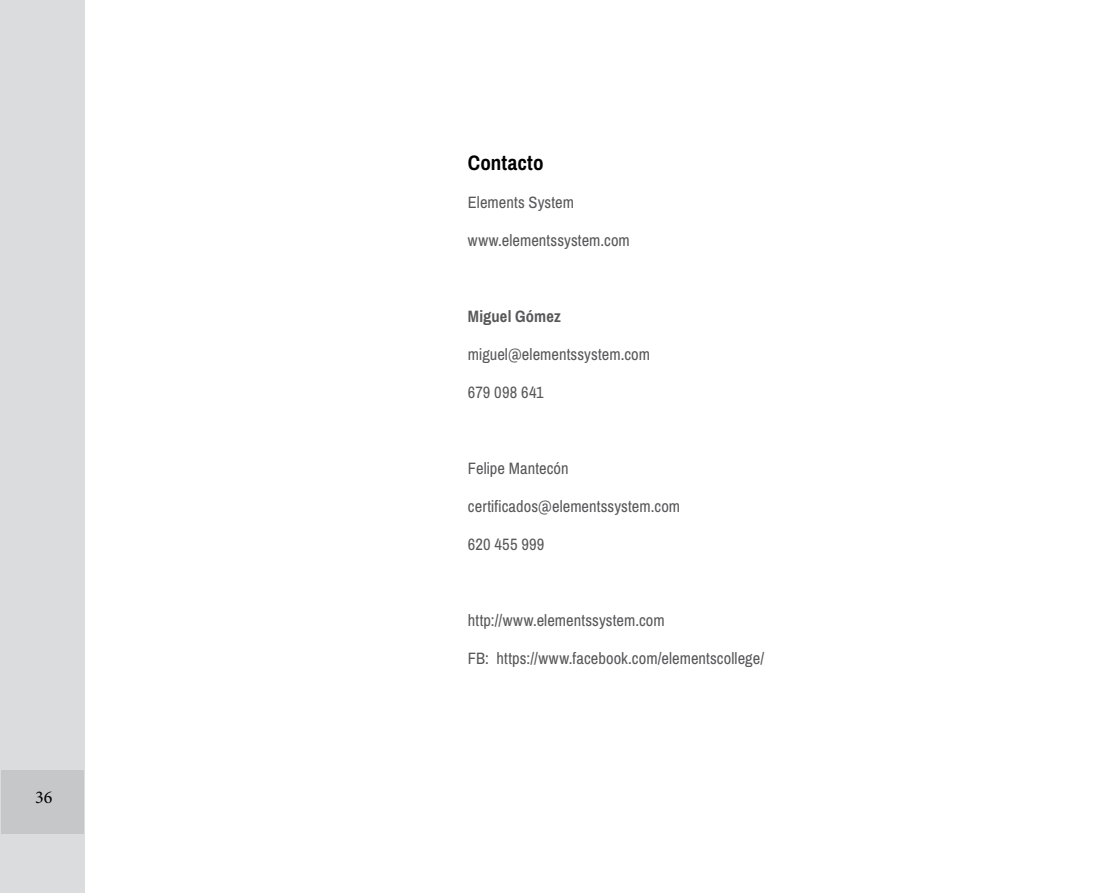
<style>
.page{position:relative;width:1106px;height:893px;background:#fff}
.page>*{position:absolute;margin:0;border:0;box-sizing:border-box;transform-origin:0 0}
.t1{font:700 21px "Archivo Narrow";letter-spacing:.005em;color:#000}
.t2{font:18px "Minion Pro";color:#000}
.t3{font:16.5px "Archivo Narrow";letter-spacing:.005em;color:#58585a}
.t4{font:700 16.5px "Archivo Narrow";letter-spacing:.01em;color:#58585a}
</style>
<div class="page">
<div style="left:0;top:0;width:84px;height:893px;background:#dbdcdd"></div>
<div style="left:1px;top:770px;width:83px;height:64px;background:#c6c7c8"></div>
<p class="t2" style="left:35px;top:785px;width:19px">36</p>
<p class="t1" style="left:468px;top:150px;width:77px">Contacto</p>
<p class="t3" style="left:468px;top:192px;width:108px">Elements System</p>
<p class="t3" style="left:468px;top:230px;width:163px">www.elementssystem.com</p>
<p class="t4" style="left:468px;top:306px;width:94px">Miguel Gómez</p>
<p class="t3" style="left:468px;top:344px;width:184px">miguel@elementssystem.com</p>
<p class="t3" style="left:468px;top:382px;width:77px">679 098 641</p>
<p class="t3" style="left:468px;top:458px;width:102px">Felipe Mantecón</p>
<p class="t3" style="left:468px;top:496px;width:214px">certificados@elementssystem.com</p>
<p class="t3" style="left:468px;top:534px;width:78px">620 455 999</p>
<p class="t3" style="left:468px;top:610px;width:198px">http://www.elementssystem.com</p>
<p class="t3" style="left:468px;top:648px;width:298px">FB: https://www.facebook.com/elementscollege/</p>
</div>
